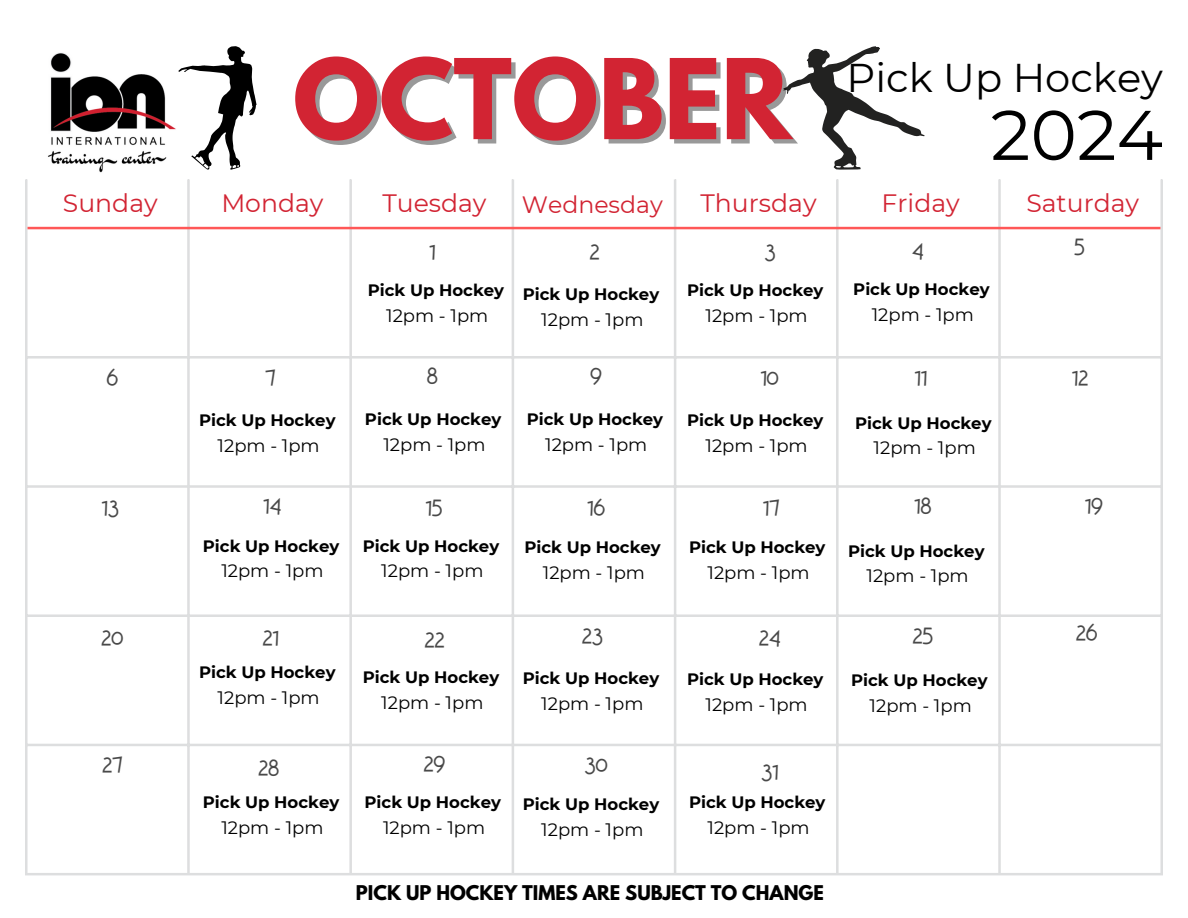
<style>
.page{position:relative;width:1188px;height:918px;background:#fff}
.page>*{position:absolute;margin:0;border:0;box-sizing:border-box;transform-origin:0 0}
.t1{font:700 98.4px "League Spartan";color:#d22433}
.t2{font:70.05px "Montserrat";color:#000}
.t3{font:40.05px "Montserrat";color:#000}
.t4{font:25.05px "Montserrat";color:#d22433}
.t5{font:24.75px "Apple Juice";color:#494949}
.t6{font:23.55px "Montserrat";color:#d22433}
.t7{font:18px "Montserrat";color:#000}
.t8{font:700 18px "League Spartan";color:#000}
.t9{font:700 16.5px "Montserrat";color:#000}
</style>
<div class="page">
<hr style="left:25px;top:179px;width:3px;height:694px;background:#dddedf">
<hr style="left:187px;top:179px;width:3px;height:694px;background:#dddedf">
<hr style="left:349px;top:179px;width:3px;height:694px;background:#dddedf">
<hr style="left:512px;top:179px;width:2px;height:694px;background:#dddedf">
<hr style="left:674px;top:179px;width:2px;height:694px;background:#dddedf">
<hr style="left:836px;top:179px;width:3px;height:694px;background:#dddedf">
<hr style="left:998px;top:179px;width:3px;height:694px;background:#dddedf">
<hr style="left:1160px;top:179px;width:3px;height:694px;background:#dddedf">
<hr style="left:25px;top:356px;width:1138px;height:3px;background:#dddedf">
<hr style="left:25px;top:485px;width:1138px;height:3px;background:#dddedf">
<hr style="left:25px;top:614px;width:1138px;height:3px;background:#dddedf">
<hr style="left:25px;top:744px;width:1138px;height:2px;background:#dddedf">
<hr style="left:25px;top:873px;width:1138px;height:2px;background:#dddedf">
<hr style="left:28px;top:227px;width:1132px;height:2px;background:#ff5757">
<img style="left:48px;top:53px;width:128px;height:120px">
<svg style="left:178px;top:46px;width:79px;height:124px"></svg>
<svg style="left:783px;top:46px;width:142px;height:124px"></svg>
<p class="t1" style="left:293px;top:51px;width:500px">OCTOBER</p>
<p class="t3" style="left:847px;top:53px;width:318px">Pick Up Hockey</p>
<p class="t2" style="left:991px;top:92px;width:174px">2024</p>
<p class="t4" style="left:63px;top:188px;width:96px">Sunday</p>
<p class="t4" style="left:221px;top:188px;width:104px">Monday</p>
<p class="t4" style="left:382px;top:188px;width:106px">Tuesday</p>
<p class="t6" style="left:522px;top:191px;width:142px">Wednesday</p>
<h6 class="t4" style="left:701px;top:188px;width:118px">Thursday</h6>
<p class="t4" style="left:882px;top:188px;width:80px">Friday</p>
<h6 class="t4" style="left:1026px;top:188px;width:114px">Saturday</h6>
<p class="t5" style="left:429px;top:238px;width:8px">1</p>
<p class="t5" style="left:590px;top:238px;width:12px">2</p>
<p class="t5" style="left:764px;top:238px;width:13px">3</p>
<h6 class="t9" style="left:368px;top:280px;width:138px">Pick Up Hockey</h6>
<p class="t7" style="left:386px;top:304px;width:104px">12pm - 1pm</p>
<h6 class="t9" style="left:523px;top:284px;width:138px">Pick Up Hockey</h6>
<p class="t7" style="left:541px;top:309px;width:104px">12pm - 1pm</p>
<h6 class="t9" style="left:687px;top:280px;width:138px">Pick Up Hockey</h6>
<p class="t7" style="left:706px;top:305px;width:104px">12pm - 1pm</p>
<h6 class="t5" style="left:107px;top:364px;width:13px">6</h6>
<p class="t5" style="left:265px;top:364px;width:12px">7</p>
<h6 class="t5" style="left:427px;top:362px;width:13px">8</h6>
<p class="t5" style="left:590px;top:362px;width:13px">9</p>
<p class="t5" style="left:760px;top:364px;width:20px">10</p>
<p class="t9" style="left:199px;top:410px;width:138px">Pick Up Hockey</p>
<p class="t7" style="left:218px;top:435px;width:104px">12pm - 1pm</p>
<p class="t9" style="left:365px;top:409px;width:138px">Pick Up Hockey</p>
<h6 class="t7" style="left:383px;top:433px;width:104px">12pm - 1pm</h6>
<p class="t9" style="left:527px;top:409px;width:138px">Pick Up Hockey</p>
<h6 class="t7" style="left:545px;top:433px;width:104px">12pm - 1pm</h6>
<p class="t9" style="left:687px;top:410px;width:138px">Pick Up Hockey</p>
<h6 class="t7" style="left:706px;top:435px;width:104px">12pm - 1pm</h6>
<p class="t5" style="left:102px;top:494px;width:19px">13</p>
<p class="t5" style="left:263px;top:492px;width:20px">14</p>
<p class="t5" style="left:426px;top:494px;width:18px">15</p>
<h6 class="t5" style="left:587px;top:494px;width:20px">16</h6>
<p class="t5" style="left:763px;top:494px;width:18px">17</p>
<p class="t9" style="left:203px;top:536px;width:138px">Pick Up Hockey</p>
<h6 class="t7" style="left:221px;top:560px;width:104px">12pm - 1pm</h6>
<p class="t9" style="left:363px;top:536px;width:138px">Pick Up Hockey</p>
<h6 class="t7" style="left:381px;top:560px;width:104px">12pm - 1pm</h6>
<p class="t9" style="left:524px;top:537px;width:138px">Pick Up Hockey</p>
<p class="t7" style="left:543px;top:562px;width:104px">12pm - 1pm</p>
<p class="t9" style="left:689px;top:537px;width:138px">Pick Up Hockey</p>
<p class="t7" style="left:708px;top:562px;width:104px">12pm - 1pm</p>
<h6 class="t5" style="left:912px;top:236px;width:13px">4</h6>
<p class="t5" style="left:1074px;top:233px;width:12px">5</p>
<p class="t9" style="left:853px;top:279px;width:138px">Pick Up Hockey</p>
<p class="t7" style="left:872px;top:304px;width:104px">12pm - 1pm</p>
<p class="t5" style="left:914px;top:364px;width:14px">11</p>
<p class="t5" style="left:1072px;top:364px;width:18px">12</p>
<p class="t9" style="left:855px;top:413px;width:138px">Pick Up Hockey</p>
<p class="t7" style="left:874px;top:437px;width:104px">12pm - 1pm</p>
<h4 class="t5" style="left:914px;top:492px;width:19px">18</h4>
<h4 class="t5" style="left:1085px;top:492px;width:20px">19</h4>
<p class="t9" style="left:848px;top:541px;width:138px">Pick Up Hockey</p>
<p class="t7" style="left:867px;top:565px;width:104px">12pm - 1pm</p>
<h4 class="t5" style="left:101px;top:624px;width:24px">20</h4>
<h4 class="t5" style="left:262px;top:624px;width:18px">21</h4>
<h4 class="t5" style="left:1076px;top:619px;width:23px">26</h4>
<h4 class="t5" style="left:912px;top:621px;width:22px">25</h4>
<h1 class="t5" style="left:424px;top:625px;width:22px">22</h1>
<h3 class="t5" style="left:582px;top:621px;width:23px">23</h3>
<h2 class="t5" style="left:759px;top:624px;width:24px">24</h2>
<h4 class="t5" style="left:102px;top:751px;width:22px">27</h4>
<p class="t9" style="left:199px;top:662px;width:138px">Pick Up Hockey</p>
<p class="t7" style="left:218px;top:687px;width:104px">12pm - 1pm</p>
<h6 class="t5" style="left:258px;top:753px;width:23px">28</h6>
<h6 class="t9" style="left:203px;top:792px;width:138px">Pick Up Hockey</h6>
<p class="t7" style="left:221px;top:816px;width:104px">12pm - 1pm</p>
<p class="t9" style="left:363px;top:667px;width:138px">Pick Up Hockey</p>
<p class="t7" style="left:381px;top:692px;width:104px">12pm - 1pm</p>
<h6 class="t9" style="left:523px;top:668px;width:138px">Pick Up Hockey</h6>
<p class="t7" style="left:541px;top:692px;width:104px">12pm - 1pm</p>
<h6 class="t9" style="left:687px;top:669px;width:138px">Pick Up Hockey</h6>
<p class="t7" style="left:706px;top:694px;width:104px">12pm - 1pm</p>
<h6 class="t5" style="left:424px;top:750px;width:23px">29</h6>
<p class="t5" style="left:585px;top:751px;width:25px">30</p>
<h6 class="t5" style="left:761px;top:758px;width:19px">31</h6>
<p class="t9" style="left:365px;top:792px;width:138px">Pick Up Hockey</p>
<p class="t7" style="left:383px;top:816px;width:104px">12pm - 1pm</p>
<p class="t9" style="left:523px;top:794px;width:138px">Pick Up Hockey</p>
<p class="t7" style="left:541px;top:818px;width:104px">12pm - 1pm</p>
<h6 class="t9" style="left:689px;top:792px;width:138px">Pick Up Hockey</h6>
<p class="t7" style="left:708px;top:816px;width:104px">12pm - 1pm</p>
<h6 class="t8" style="left:356px;top:883px;width:469px">PICK UP HOCKEY TIMES ARE SUBJECT TO CHANGE</h6>
<h6 class="t9" style="left:851px;top:670px;width:138px">Pick Up Hockey</h6>
<p class="t7" style="left:870px;top:694px;width:104px">12pm - 1pm</p>
</div>
